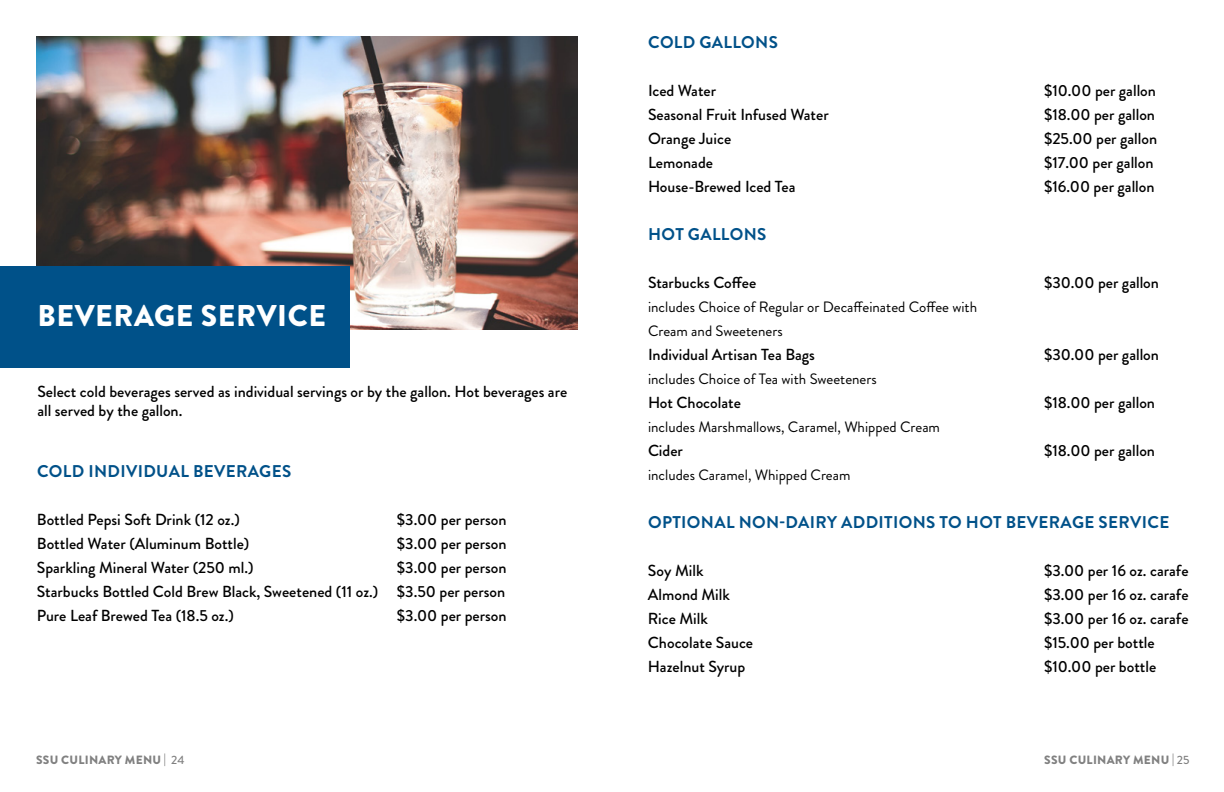
<style>
.page{position:relative;width:1224px;height:792px;background:#fff}
.page>*{position:absolute;margin:0;border:0;box-sizing:border-box;transform-origin:0 0}
.t1{font:900 30px "Brandon Grotesque";letter-spacing:.02em;color:#fff}
.t2{font:700 17px "Brandon Grotesque";letter-spacing:.02em;color:#005189}
.t3{font:500 16px/24px "Brandon Grotesque";color:#000}
.t4{font:15px/24px "Brandon Grotesque";color:#000}
.t5{font:900 12px "Brandon Grotesque";letter-spacing:.02em;color:#000}
.s1{font-weight:500}
</style>
<div class="page">
<img style="left:36px;top:36px;width:541px;height:293px">
<div style="left:0;top:266px;width:350px;height:102px;background:#005189"></div>
<h1 class="t1" style="left:38px;top:294px;width:290px">BEVERAGE SERVICE</h1>
<p class="t3" style="left:37px;top:382px;width:531px;line-height:19px">Select cold beverages served as individual servings or by the gallon. Hot beverages are all served by the gallon.</p>
<p class="t2" style="left:37px;top:459px;width:256px">COLD INDIVIDUAL BEVERAGES</p>
<p class="t3" style="left:37px;top:508px;width:205px">Bottled Pepsi Soft Drink (12 oz.)</p>
<p class="t3" style="left:397px;top:508px;width:111px">$3.00 per person</p>
<p class="t3" style="left:37px;top:532px;width:214px">Bottled Water (Aluminum Bottle)</p>
<p class="t3" style="left:397px;top:532px;width:111px">$3.00 per person</p>
<p class="t3" style="left:37px;top:556px;width:218px">Sparkling Mineral Water (250 ml.)</p>
<p class="t3" style="left:37px;top:556px;width:471px;text-align:justify;text-indent:360px">$3.00 per person Starbucks Bottled Cold Brew Black, Sweetened (11 oz.) $3.50 per person Pure Leaf Brewed Tea (18.5 oz.)</p>
<p class="t3" style="left:397px;top:604px;width:111px">$3.00 per person</p>
<p class="t2" style="left:648px;top:30px;width:131px">COLD GALLONS</p>
<p class="t3" style="left:648px;top:79px;width:70px">Iced Water</p>
<p class="t3" style="left:1044px;top:79px;width:113px">$10.00 per gallon</p>
<p class="t3" style="left:648px;top:103px;width:182px">Seasonal Fruit Infused Water</p>
<p class="t3" style="left:1044px;top:103px;width:113px">$18.00 per gallon</p>
<p class="t3" style="left:648px;top:127px;width:85px">Orange Juice</p>
<p class="t3" style="left:1044px;top:127px;width:115px">$25.00 per gallon</p>
<p class="t3" style="left:648px;top:151px;width:67px">Lemonade</p>
<p class="t3" style="left:1044px;top:151px;width:111px">$17.00 per gallon</p>
<p class="t3" style="left:648px;top:175px;width:149px">House-Brewed Iced Tea</p>
<p class="t3" style="left:1044px;top:175px;width:112px">$16.00 per gallon</p>
<p class="t2" style="left:648px;top:222px;width:120px">HOT GALLONS</p>
<p class="t3" style="left:648px;top:271px;width:110px">Starbucks Coffee</p>
<p class="t3" style="left:1044px;top:271px;width:117px">$30.00 per gallon</p>
<p class="t4" style="left:648px;top:295px;width:331px">includes Choice of Regular or Decaffeinated Coffee with<br>Cream and Sweeteners</p>
<p class="t3" style="left:648px;top:343px;width:168px">Individual Artisan Tea Bags</p>
<p class="t3" style="left:1044px;top:343px;width:117px">$30.00 per gallon</p>
<p class="t4" style="left:648px;top:367px;width:230px">includes Choice of Tea with Sweeteners</p>
<p class="t3" style="left:648px;top:391px;width:94px">Hot Chocolate</p>
<p class="t3" style="left:1044px;top:391px;width:113px">$18.00 per gallon</p>
<p class="t4" style="left:648px;top:415px;width:294px">includes Marshmallows, Caramel, Whipped Cream</p>
<p class="t3" style="left:648px;top:439px;width:37px">Cider</p>
<p class="t3" style="left:1044px;top:439px;width:113px">$18.00 per gallon</p>
<p class="t4" style="left:648px;top:463px;width:204px">includes Caramel, Whipped Cream</p>
<p class="t2" style="left:648px;top:510px;width:523px">OPTIONAL NON-DAIRY ADDITIONS TO HOT BEVERAGE SERVICE</p>
<p class="t3" style="left:648px;top:559px;width:57px">Soy Milk</p>
<p class="t3" style="left:1044px;top:559px;width:146px">$3.00 per 16 oz. carafe</p>
<p class="t3" style="left:648px;top:583px;width:83px">Almond Milk</p>
<p class="t3" style="left:1044px;top:583px;width:146px">$3.00 per 16 oz. carafe</p>
<p class="t3" style="left:648px;top:607px;width:61px">Rice Milk</p>
<p class="t3" style="left:1044px;top:607px;width:146px">$3.00 per 16 oz. carafe</p>
<p class="t3" style="left:648px;top:631px;width:107px">Chocolate Sauce</p>
<p class="t3" style="left:1044px;top:631px;width:112px">$15.00 per bottle</p>
<p class="t3" style="left:648px;top:655px;width:99px">Hazelnut Syrup</p>
<p class="t3" style="left:1044px;top:655px;width:114px">$10.00 per bottle</p>
<p class="t5" style="left:36px;top:752px;width:150px">SSU CULINARY MENU | <span class="s1">24</span></p>
<p class="t5" style="left:1044px;top:752px;width:147px">SSU CULINARY MENU | <span class="s1">25</span></p>
</div>
